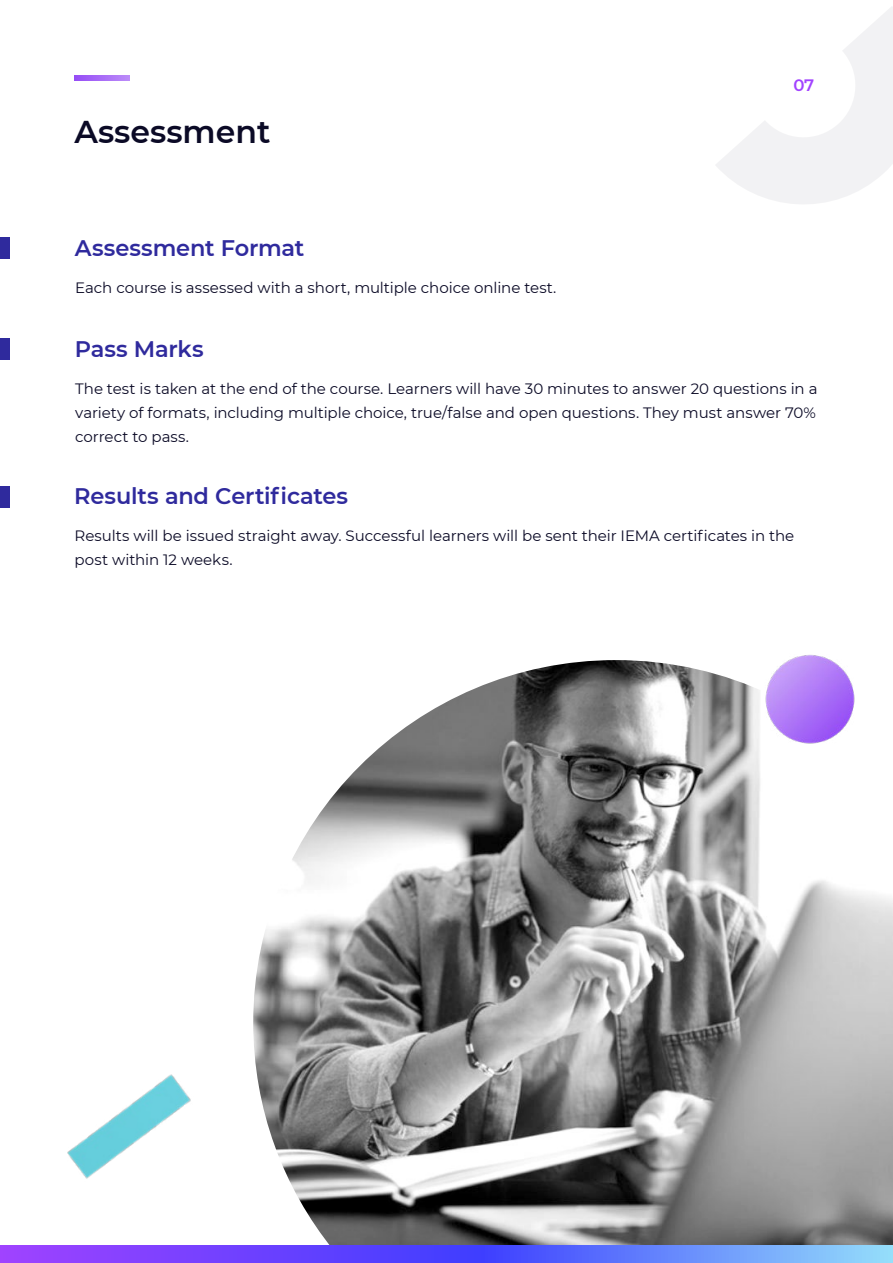
<style>
.page{position:relative;width:893px;height:1263px;background:#fff}
.page>*{position:absolute;margin:0;border:0;box-sizing:border-box;transform-origin:0 0}
.t1{font:600 31.5px "Montserrat";color:#0b0a26}
.t2{font:600 22.5px "Montserrat";letter-spacing:-.01em;color:#2f2a9d}
.t3{font:600 16.5px "Montserrat";color:#a243ff}
.t4{font:15px/24px "Montserrat";color:#0b0a26;text-align:justify}
</style>
<div class="page">
<svg style="left:716px;top:7px;width:177px;height:197px"></svg>
<svg style="left:74px;top:75px;width:55px;height:6px"></svg>
<div style="left:0;top:237px;width:10px;height:22px;background:#2f2a9d"></div>
<div style="left:0;top:338px;width:10px;height:22px;background:#2f2a9d"></div>
<div style="left:0;top:486px;width:9px;height:21px;background:#2f2a9d"></div>
<img style="left:253px;top:660px;width:640px;height:585px">
<img style="left:67px;top:1074px;width:124px;height:105px">
<img style="left:764px;top:655px;width:91px;height:90px">
<svg style="left:0;top:1245px;width:893px;height:18px"></svg>
<h1 class="t1" style="left:75px;top:109px;width:197px">Assessment</h1>
<h2 class="t2" style="left:75px;top:232px;width:231px">Assessment Format</h2>
<p class="t4" style="left:75px;top:275px;width:483px">Each course is assessed with a short, multiple choice online test.</p>
<h2 class="t2" style="left:75px;top:333px;width:131px">Pass Marks</h2>
<p class="t3" style="left:793px;top:73px;width:22px">07</p>
<p class="t4" style="left:75px;top:376px;width:744px">The test is taken at the end of the course. Learners will have 30 minutes to answer 20 questions in a variety of formats, including multiple choice, true/false and open questions. They must answer 70% correct to pass.</p>
<h2 class="t2" style="left:74px;top:480px;width:275px">Results and Certificates</h2>
<p class="t4" style="left:75px;top:523px;width:721px">Results will be issued straight away. Successful learners will be sent their IEMA certificates in the post within 12 weeks.</p>
</div>
